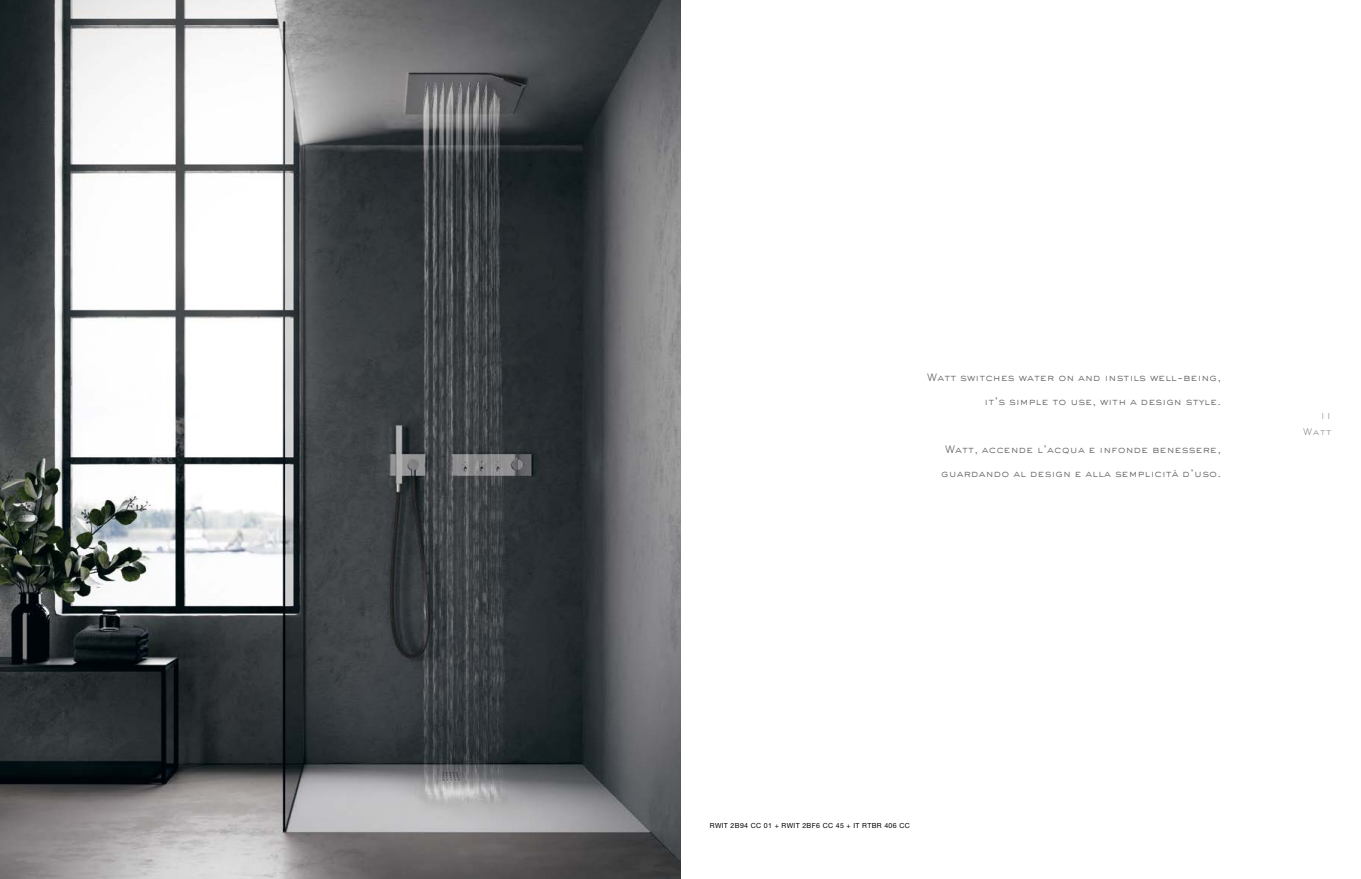
<style>
.page{position:relative;width:1361px;height:879px;background:#fff}
.page>*{position:absolute;margin:0;border:0;box-sizing:border-box;transform-origin:0 0}
.t1{font:300 10px "Sackers Gothic W01";letter-spacing:.01em;color:#646567}
.t2{font:300 9px/16px "Sackers Gothic W01";letter-spacing:.1em;color:#919394;text-align:right}
.t3{font:7px "Helvetica Neue LT Pro";letter-spacing:.05em;color:#000}
</style>
<div class="page">
<img style="left:0;top:0;width:680px;height:879px">
<p class="t1" style="left:927px;top:373px;width:295px">Watt switches water on and instils well-being,</p>
<p class="t1" style="left:984px;top:397px;width:238px">it’s simple to use, with a design style.</p>
<p class="t1" style="left:945px;top:445px;width:277px">Watt, accende l’acqua e infonde benessere,</p>
<p class="t1" style="left:941px;top:469px;width:281px">guardando al design e alla semplicità d’uso.</p>
<p class="t2" style="left:1303px;top:408px;width:30px">11<br>Watt</p>
<p class="t3" style="left:710px;top:823px;width:201px">RWIT 2B94 CC 01 + RWIT 2BF6 CC 45 + IT RTBR 406 CC</p>
</div>
